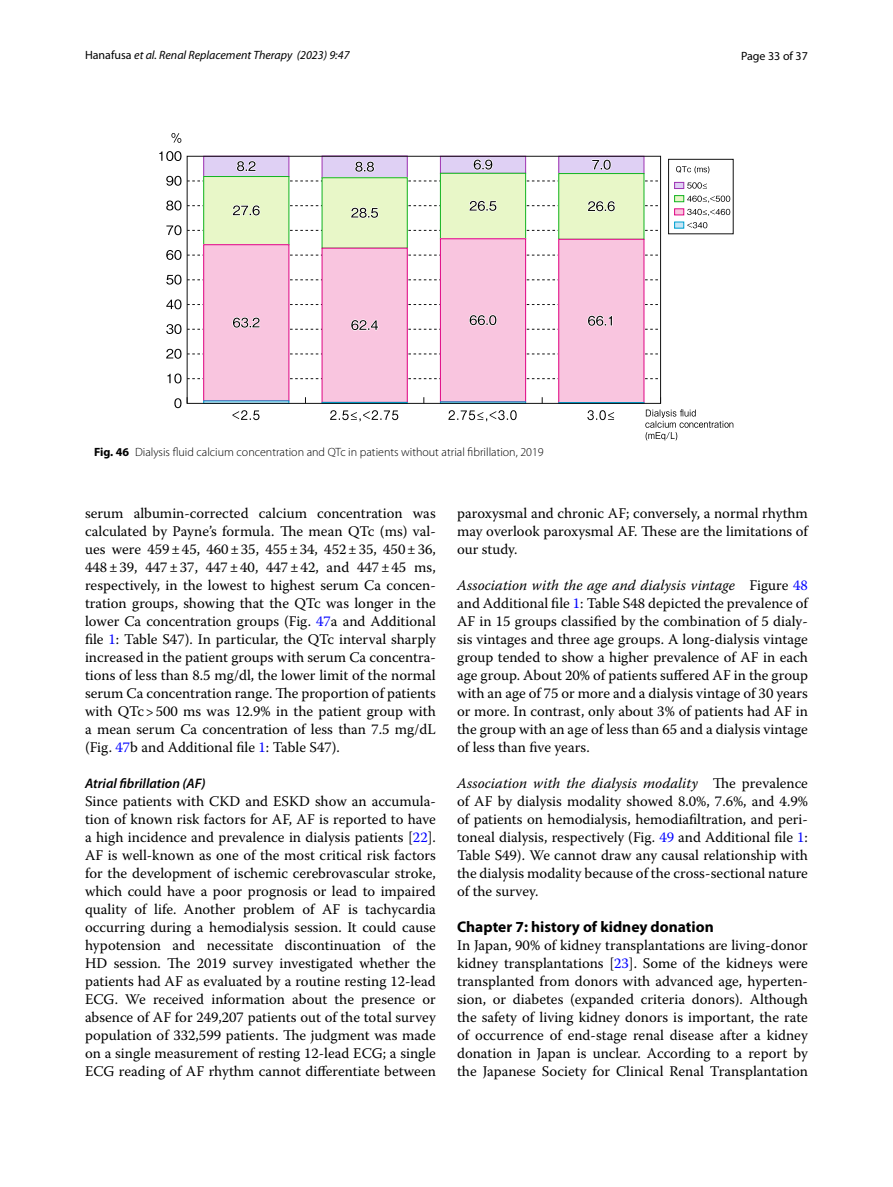
<style>
.page{position:relative;width:893px;height:1187px;background:#fff}
.page>*{position:absolute;margin:0;border:0;box-sizing:border-box;transform-origin:0 0}
.t1{font:700 15.45px "Myriad Pro";color:#000}
.t2{font:14.7px/18px "Warnock Pro";color:#000;text-align:justify}
.t3{font:italic 600 13.8px "Myriad Pro";color:#000}
.t4{font:300 12px "Myriad Pro";color:#000}
.t5{font:italic 12px "Myriad Pro";color:#000}
.t6{font:12px "Myriad Pro";color:#000}
.s1{font-style:normal}
.s2{font-weight:700}
.s3{color:#00f}
.s4{font-style:italic}
</style>
<div class="page">
<svg style="left:189px;top:378px;width:469px;height:1px"></svg>
<svg style="left:189px;top:353px;width:469px;height:1px"></svg>
<svg style="left:189px;top:304px;width:469px;height:1px"></svg>
<svg style="left:189px;top:279px;width:469px;height:1px"></svg>
<svg style="left:189px;top:254px;width:469px;height:1px"></svg>
<svg style="left:189px;top:230px;width:469px;height:1px"></svg>
<svg style="left:189px;top:180px;width:469px;height:1px"></svg>
<div style="left:204px;top:156px;width:85px;height:20px;background:#dfd0f4"></div>
<div style="left:322px;top:156px;width:85px;height:22px;background:#dfd0f4"></div>
<div style="left:440px;top:156px;width:86px;height:18px;background:#dfd0f4;border:1px solid #9e33b2"></div>
<div style="left:559px;top:156px;width:85px;height:17px;background:#dfd0f4"></div>
<div style="left:204px;top:176px;width:85px;height:69px;background:#e8f7c8"></div>
<div style="left:203px;top:176px;width:86px;height:69px;border:1px solid #12b321"></div>
<div style="left:322px;top:178px;width:85px;height:70px;background:#e8f7c8"></div>
<div style="left:322px;top:177px;width:86px;height:72px;border:1px solid #12b321"></div>
<div style="left:440px;top:173px;width:86px;height:66px;background:#e8f7c8"></div>
<div style="left:440px;top:173px;width:86px;height:66px;border:1px solid #12b321"></div>
<div style="left:559px;top:173px;width:85px;height:66px;background:#e8f7c8"></div>
<div style="left:558px;top:173px;width:86px;height:67px;border:1px solid #12b321"></div>
<div style="left:204px;top:245px;width:85px;height:156px;background:#f9c5df"></div>
<div style="left:203px;top:244px;width:86px;height:157px;border:1px solid #df0784"></div>
<div style="left:322px;top:248px;width:85px;height:154px;background:#f9c5df"></div>
<div style="left:322px;top:248px;width:86px;height:155px;border:1px solid #df0784"></div>
<div style="left:440px;top:239px;width:86px;height:163px;background:#f9c5df"></div>
<div style="left:440px;top:238px;width:86px;height:164px;border:1px solid #df0784"></div>
<div style="left:559px;top:239px;width:85px;height:163px;background:#f9c5df"></div>
<div style="left:558px;top:239px;width:86px;height:164px;border:1px solid #df0784"></div>
<div style="left:187px;top:156px;width:474px;height:248px;border:1px solid #121212"></div>
<svg style="left:159px;top:151px;width:22px;height:10px"></svg>
<svg style="left:171px;top:133px;width:10px;height:10px"></svg>
<svg style="left:166px;top:200px;width:15px;height:10px"></svg>
<svg style="left:166px;top:176px;width:15px;height:10px"></svg>
<svg style="left:166px;top:225px;width:15px;height:10px"></svg>
<svg style="left:166px;top:275px;width:15px;height:9px"></svg>
<svg style="left:166px;top:324px;width:15px;height:10px"></svg>
<svg style="left:167px;top:373px;width:14px;height:10px"></svg>
<svg style="left:166px;top:250px;width:15px;height:10px"></svg>
<svg style="left:166px;top:299px;width:15px;height:10px"></svg>
<svg style="left:166px;top:349px;width:15px;height:10px"></svg>
<svg style="left:174px;top:398px;width:7px;height:10px"></svg>
<svg style="left:232px;top:410px;width:27px;height:10px"></svg>
<svg style="left:330px;top:410px;width:68px;height:11px"></svg>
<svg style="left:448px;top:410px;width:69px;height:11px"></svg>
<svg style="left:587px;top:410px;width:27px;height:10px"></svg>
<svg style="left:187px;top:314px;width:473px;height:17px"></svg>
<svg style="left:187px;top:200px;width:473px;height:19px"></svg>
<svg style="left:591px;top:159px;width:21px;height:12px"></svg>
<svg style="left:473px;top:159px;width:20px;height:11px"></svg>
<svg style="left:355px;top:161px;width:20px;height:12px"></svg>
<svg style="left:236px;top:160px;width:20px;height:12px"></svg>
<div style="left:668px;top:159px;width:66px;height:75px;border:1px solid #121212"></div>
<svg style="left:687px;top:182px;width:20px;height:7px"></svg>
<svg style="left:687px;top:195px;width:43px;height:8px"></svg>
<svg style="left:687px;top:209px;width:43px;height:7px"></svg>
<svg style="left:687px;top:222px;width:20px;height:6px"></svg>
<div style="left:675px;top:182px;width:9px;height:6px;background:#dfd0f4"></div>
<div style="left:674px;top:182px;width:10px;height:7px;border:1px solid #9e33b2"></div>
<div style="left:674px;top:195px;width:10px;height:7px;background:#e8f7c8;border:1px solid #12b321"></div>
<div style="left:674px;top:208px;width:10px;height:7px;background:#f9c5df;border:1px solid #df0784"></div>
<div style="left:675px;top:222px;width:9px;height:6px;background:#c5e5f5"></div>
<div style="left:674px;top:221px;width:10px;height:7px;border:1px solid #00a2d2"></div>
<svg style="left:676px;top:166px;width:33px;height:7px"></svg>
<svg style="left:645px;top:409px;width:88px;height:31px"></svg>
<p class="t5" style="left:85px;top:48px;width:266px"><span class="s1">Hanafusa</span> et al. Renal Replacement Therapy (2023) 9:47</p>
<p class="t6" style="left:741px;top:48px;width:68px">Page 33 of 37</p>
<p class="t4" style="left:94px;top:445px;width:451px"><span class="s2">Fig. 46</span> Dialysis fluid calcium concentration and QTc in patients without atrial fibrillation, 2019</p>
<p class="t2" style="left:85px;top:503px;width:352px">serum albumin-corrected calcium concentration was calculated by Payne’s formula. The mean QTc (ms) val&shy;ues were 459±45, 460±35, 455±34, 452±35, 450±36, 448±39, 447±37, 447±40, 447±42, and 447±45 ms, respectively, in the lowest to highest serum Ca concen&shy;tration groups, showing that the QTc was longer in the lower Ca concentration groups (Fig. <span class="s3">47</span>a and Additional file <span class="s3">1</span>: Table S47). In particular, the QTc interval sharply increased in the patient groups with serum Ca concentra&shy;tions of less than 8.5 mg/dl, the lower limit of the normal serum Ca concentration range. The proportion of patients with QTc&gt;500 ms was 12.9% in the patient group with a mean serum Ca concentration of less than 7.5 mg/dL (Fig. <span class="s3">47</span>b and Additional file <span class="s3">1</span>: Table S47).</p>
<p class="t3" style="left:85px;top:774px;width:122px">Atrial fibrillation (AF)</p>
<p class="t2" style="left:85px;top:791px;width:352px">Since patients with CKD and ESKD show an accumula&shy;tion of known risk factors for AF, AF is reported to have a high incidence and prevalence in dialysis patients [<span class="s3">22</span>].<br>AF is well-known as one of the most critical risk factors for the development of ischemic cerebrovascular stroke, which could have a poor prognosis or lead to impaired quality of life. Another problem of AF is tachycardia occurring during a hemodialysis session. It could cause hypotension and necessitate discontinuation of the HD session. The 2019 survey investigated whether the patients had AF as evaluated by a routine resting 12-lead ECG. We received information about the presence or absence of AF for 249,207 patients out of the total survey population of 332,599 patients. The judgment was made on a single measurement of resting 12-lead ECG; a single ECG reading of AF rhythm cannot differentiate between</p>
<p class="t2" style="left:457px;top:503px;width:352px">paroxysmal and chronic AF; conversely, a normal rhythm may overlook paroxysmal AF. These are the limitations of our study.</p>
<p class="t2" style="left:457px;top:575px;width:352px"><span class="s4">Association with the age and dialysis vintage</span> Figure <span class="s3">48 </span>and Additional file <span class="s3">1</span>: Table S48 depicted the prevalence of AF in 15 groups classified by the combination of 5 dialy&shy;sis vintages and three age groups. A long-dialysis vintage group tended to show a higher prevalence of AF in each age group. About 20% of patients suffered AF in the group with an age of 75 or more and a dialysis vintage of 30 years or more. In contrast, only about 3% of patients had AF in the group with an age of less than 65 and a dialysis vintage of less than five years.</p>
<p class="t2" style="left:457px;top:773px;width:352px"><span class="s4">Association with the dialysis modality</span> The prevalence of AF by dialysis modality showed 8.0%, 7.6%, and 4.9% of patients on hemodialysis, hemodiafiltration, and peri&shy;toneal dialysis, respectively (Fig. <span class="s3">49</span> and Additional file <span class="s3">1</span>:<br>Table S49). We cannot draw any causal relationship with the dialysis modality because of the cross-sectional nature of the survey.</p>
<p class="t1" style="left:457px;top:916px;width:258px">Chapter 7: history of kidney donation</p>
<p class="t2" style="left:457px;top:935px;width:352px">In Japan, 90% of kidney transplantations are living-donor kidney transplantations [<span class="s3">23</span>]. Some of the kidneys were transplanted from donors with advanced age, hyperten&shy;sion, or diabetes (expanded criteria donors). Although the safety of living kidney donors is important, the rate of occurrence of end-stage renal disease after a kidney donation in Japan is unclear. According to a report by the Japanese Society for Clinical Renal Transplantation</p>
</div>
